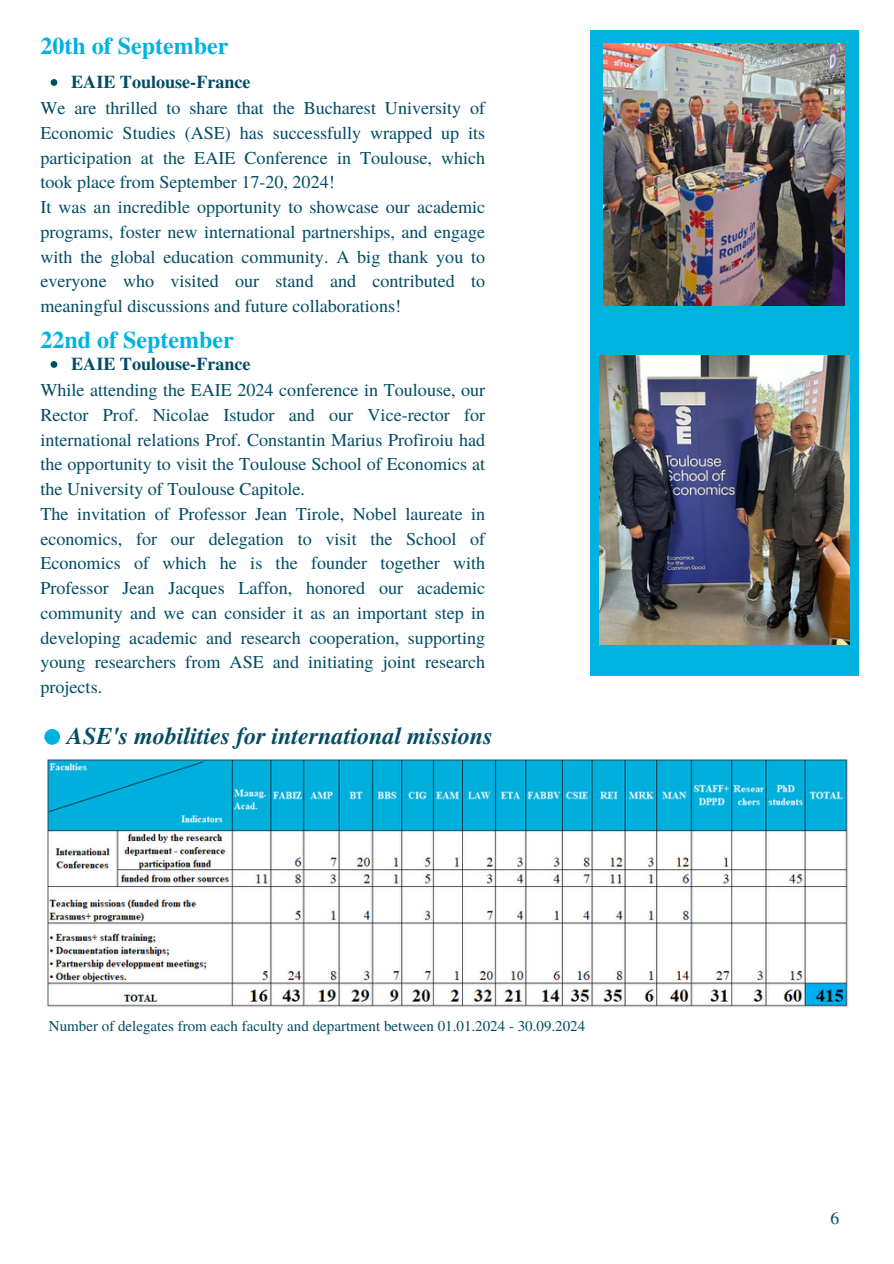
<style>
.page{position:relative;width:894px;height:1264px;background:#fff}
.page>*{position:absolute;margin:0;border:0;box-sizing:border-box;transform-origin:0 0}
.t1{font:italic 700 24px "Te X Gyre Termes";color:#004c65}
.t2{font:700 24px "Te X Gyre Termes";color:#00b2e0}
.t3{font:18.15px/24.8px "Te X Gyre Termes";color:#004c65}
.t4{font:700 18.15px "Te X Gyre Termes";color:#004c65}
.t5{font:17.7px "Te X Gyre Termes";color:#004c65}
.t6{font:15px "Te X Gyre Termes";color:#004c65}
</style>
<div class="page">
<div style="left:589px;top:30px;width:269px;height:645px;background:#00b2e0"></div>
<img style="left:603px;top:44px;width:241px;height:261px">
<img style="left:599px;top:355px;width:250px;height:289px">
<div style="left:44px;top:729px;width:16px;height:15px;background:#00b2e0;border-radius:50%"></div>
<img style="left:47px;top:759px;width:801px;height:248px">
<svg style="left:51px;top:79px;width:6px;height:7px"></svg>
<svg style="left:51px;top:361px;width:6px;height:7px"></svg>
<p class="t2" style="left:40px;top:27px;width:189px">20th of September</p>
<h2 class="t4" style="left:71px;top:68px;width:181px">EAIE Toulouse-France</h2>
<h1 class="t3" style="left:40px;top:95px;width:446px">We are thrilled to share that the Bucharest University of Economic Studies (ASE) has successfully wrapped up its participation at the EAIE Conference in Toulouse, which took place from September 17-20, 2024!<br>It was an incredible opportunity to showcase our academic programs, foster new international partnerships, and engage with the global education community. A big thank you to everyone who visited our stand and contributed to meaningful discussions and future collaborations!</h1>
<p class="t2" style="left:40px;top:321px;width:195px">22nd of September</p>
<h2 class="t4" style="left:71px;top:350px;width:181px">EAIE Toulouse-France</h2>
<p class="t3" style="left:40px;top:376px;width:446px">While attending the EAIE 2024 conference in Toulouse, our Rector Prof. Nicolae Istudor and our Vice-rector for international relations Prof. Constantin Marius Profiroiu had the opportunity to visit the Toulouse School of Economics at the University of Toulouse Capitole.<br>The invitation of Professor Jean Tirole, Nobel laureate in economics, for our delegation to visit the School of Economics of which he is the founder together with Professor Jean Jacques Laffon, honored our academic community and we can consider it as an important step in developing academic and research cooperation, supporting young researchers from ASE and initiating joint research projects.</p>
<h1 class="t1" style="left:67px;top:718px;width:427px">ASE's mobilities for international missions</h1>
<h1 class="t6" style="left:49px;top:1015px;width:537px">Number of delegates from each faculty and department between 01.01.2024 - 30.09.2024</h1>
<p class="t5" style="left:830px;top:1205px;width:10px">6</p>
</div>
